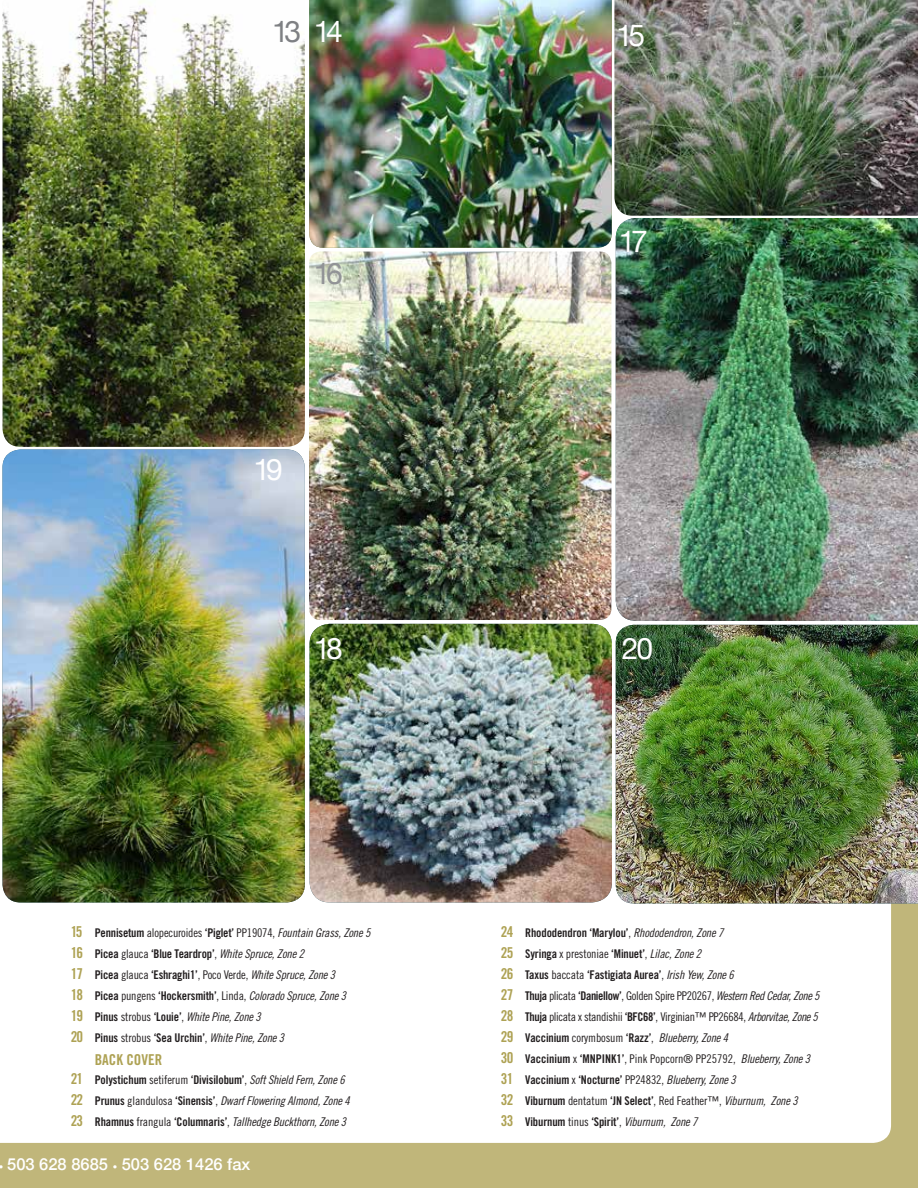
<style>
.page{position:relative;width:918px;height:1188px;background:#fff}
.page>*{position:absolute;margin:0;border:0;box-sizing:border-box;transform-origin:0 0}
.t1{font:30px "Helvetica Neue";letter-spacing:-.14em;color:#fff}
.t2{font:30px "Helvetica Neue";color:#7e8083}
.t3{font:30px "Helvetica Neue";color:#919396}
.t4{font:500 16.5px "Helvetica Neue";color:#fff}
.t5{font:15px/21px "Trade Gothic Bold Cond Twenty";letter-spacing:-.05em;color:#aea254;text-align:justify}
.t6{font:15px "Trade Gothic Bold Cond Twenty";color:#aea254}
.t7{font:12px/21px "Trade Gothic Bold Cond Twenty";letter-spacing:-.01em;color:#231f20}
.t8{font:12px/21px "Trade Gothic Cond Eighteen";letter-spacing:-.015em;color:#231f20}
.t9{font:12px/21px "Trade Gothic Cond Eighteen Obl";letter-spacing:-.015em;color:#231f20}
.s1{color:#fff}
.s2{font-family:"Trade Gothic Bold Cond Twenty"}
.s3{font-family:"Trade Gothic Cond Eighteen Obl"}
.s4{font-family:"Trade Gothic Cond Eighteen"}
.s5{font-size:9px}
</style>
<div class="page">
<div style="left:0;top:865px;width:918px;height:323px;background:#c0b67a"></div>
<div style="left:0;top:852px;width:891px;height:291px;background:#fff"></div>
<img style="left:309px;top:0;width:303px;height:248px">
<img style="left:614px;top:0;width:304px;height:216px">
<img style="left:309px;top:252px;width:302px;height:368px">
<img style="left:616px;top:218px;width:302px;height:403px">
<img style="left:3px;top:450px;width:302px;height:452px">
<img style="left:616px;top:625px;width:302px;height:278px">
<img style="left:3px;top:0;width:302px;height:447px">
<img style="left:310px;top:624px;width:302px;height:278px">
<h1 class="t2" style="left:272px;top:10px;width:72px">13 <span class="s1">14</span></h1>
<h1 class="t1" style="left:616px;top:14px;width:31px">15</h1>
<h1 class="t3" style="left:314px;top:251px;width:31px">16</h1>
<h1 class="t1" style="left:619px;top:220px;width:31px">17</h1>
<h1 class="t1" style="left:254px;top:447px;width:31px">19</h1>
<h1 class="t1" style="left:314px;top:627px;width:31px">18</h1>
<h1 class="t1" style="left:622px;top:627px;width:33px">20</h1>
<p class="t5" style="left:71px;top:921px;width:14px">15<br>16<br>17<br>18<br>19<br>20</p>
<p class="t5" style="left:71px;top:1068px;width:14px">21<br>22<br>23</p>
<p class="t8" style="left:95px;top:922px;width:277px"><span class="s2">Pennisetum</span> alopecuroides <span class="s2">‘Piglet’</span> PP19074, <span class="s3">Fountain Grass, Zone 5</span></p>
<p class="t7" style="left:95px;top:943px;width:211px">Picea <span class="s4">glauca</span> ‘Blue Teardrop’<span class="s4">,</span> <span class="s3">White Spruce, Zone 2</span></p>
<p class="t8" style="left:95px;top:964px;width:242px"><span class="s2">Picea</span> glauca <span class="s2">‘Eshraghi1’</span>, Poco Verde, <span class="s3">White Spruce, Zone 3</span></p>
<p class="t9" style="left:95px;top:985px;width:253px"><span class="s2">Picea</span> <span class="s4">pungens</span> <span class="s2">‘Hockersmith’</span><span class="s4">, Linda,</span> Colorado Spruce, Zone 3<br><span class="s2">Pinus</span> <span class="s4">strobus</span> <span class="s2">‘Louie’</span><span class="s4">,</span> White Pine, Zone 3</p>
<p class="t7" style="left:95px;top:1027px;width:191px">Pinus <span class="s4">strobus</span> ‘Sea Urchin’<span class="s4">,</span> <span class="s3">White Pine, Zone 3</span></p>
<p class="t7" style="left:95px;top:1069px;width:251px">Polystichum <span class="s4">setiferum</span> ‘Divisilobum’<span class="s4">,</span> <span class="s3">Soft Shield Fern, Zone 6</span></p>
<p class="t9" style="left:95px;top:1090px;width:256px"><span class="s2">Prunus</span> <span class="s4">glandulosa</span> <span class="s2">‘Sinensis’</span><span class="s4">,</span> Dwarf Flowering Almond, Zone 4<br><span class="s2">Rhamnus</span> <span class="s4">frangula</span> <span class="s2">‘Columnaris’</span><span class="s4">,</span> Tallhedge Buckthorn, Zone 3</p>
<p class="t6" style="left:95px;top:1050px;width:69px">BACK COVER</p>
<p class="t5" style="left:501px;top:921px;width:14px">24<br>25<br>26<br>27<br>28<br>29<br>30<br>31<br>32<br>33</p>
<p class="t7" style="left:525px;top:922px;width:210px">Rhododendron ‘Marylou’<span class="s4">,</span> <span class="s3">Rhododendron, Zone 7<br></span>Syringa <span class="s4">x prestoniae</span> ‘Minuet’<span class="s4">,</span> <span class="s3">Lilac, Zone 2<br></span>Taxus <span class="s4">baccata</span> ‘Fastigiata Aurea’<span class="s4">,</span> <span class="s3">Irish Yew, Zone 6</span></p>
<p class="t8" style="left:525px;top:985px;width:296px"><span class="s2">Thuja</span> plicata <span class="s2">‘Daniellow’</span>, Golden Spire PP20267, <span class="s3">Western Red Cedar, Zone 5<br></span><span class="s2">Thuja</span> plicata x standishii <span class="s2">‘BFC68’</span>, Virginian™ PP26684, <span class="s3">Arborvitae, Zone 5</span></p>
<p class="t7" style="left:525px;top:1027px;width:204px">Vaccinium <span class="s4">corymbosum</span> ‘Razz’<span class="s4">,</span> <span class="s3">Blueberry, Zone 4</span></p>
<p class="t8" style="left:525px;top:1048px;width:287px"><span class="s2">Vaccinium</span> x <span class="s2">‘MNPINK1’</span>, Pink Popcorn® PP25792, <span class="s3">Blueberry, Zone 3</span></p>
<p class="t7" style="left:525px;top:1069px;width:212px">Vaccinium <span class="s4">x</span> ‘Nocturne’ <span class="s4">PP24832,</span> <span class="s3">Blueberry, Zone 3</span></p>
<p class="t8" style="left:525px;top:1090px;width:274px"><span class="s2">Viburnum</span> dentatum <span class="s2">‘JN Select’</span>, Red Feather™, <span class="s3">Viburnum, Zone 3</span></p>
<p class="t7" style="left:525px;top:1111px;width:174px">Viburnum <span class="s4">tinus</span> ‘Spirit’<span class="s4">,</span> <span class="s3">Viburnum, Zone 7</span></p>
<h2 class="t4" style="left:-2px;top:1151px;width:254px"><span class="s5">•</span> 503 628 8685 <span class="s5">•</span> 503 628 1426 fax</h2>
</div>
